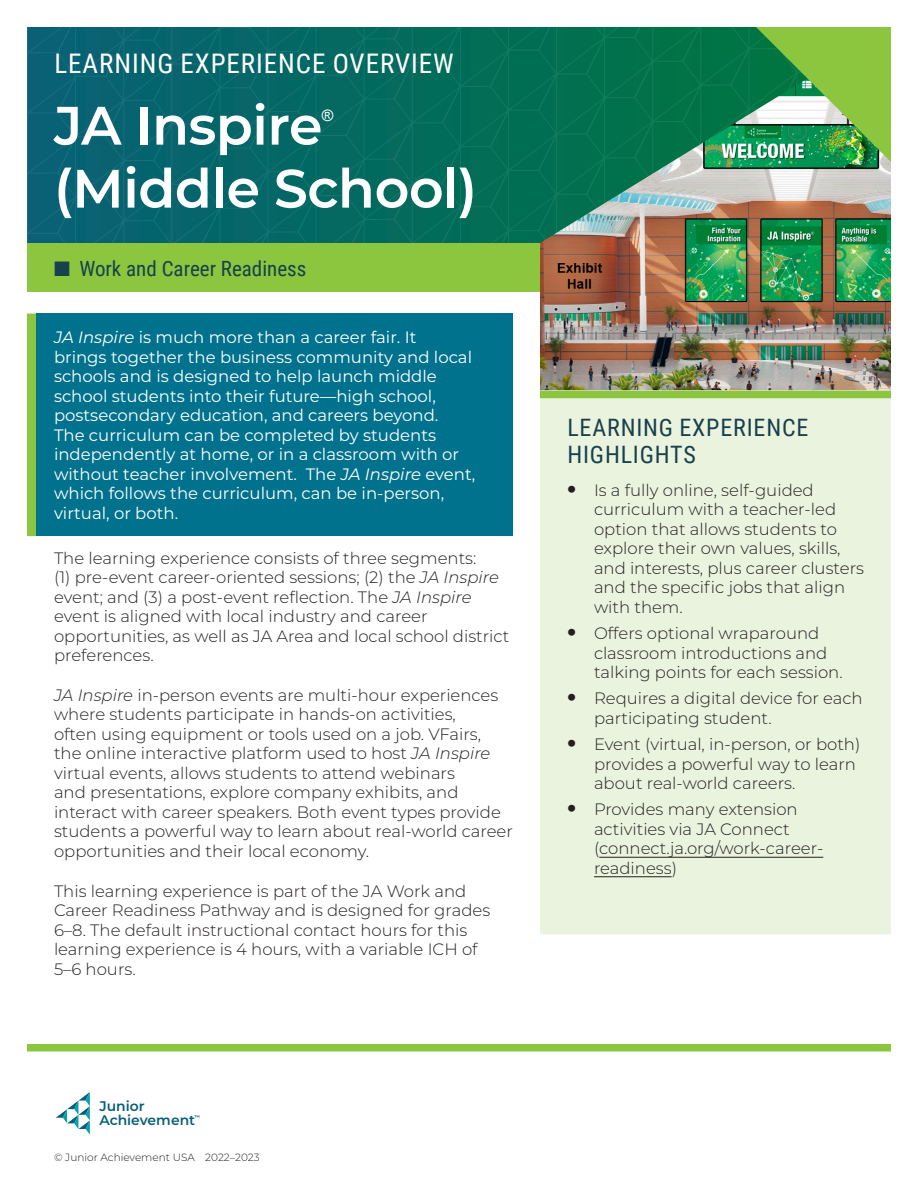
<style>
.page{position:relative;width:918px;height:1188px;background:#fff}
.page>*{position:absolute;margin:0;border:0;box-sizing:border-box;transform-origin:0 0}
.t1{font:600 54px "Montserrat";letter-spacing:-.01em;color:#fff}
.t2{font:27px "Roboto Condensed";letter-spacing:.035em;color:#fff}
.H3_highlights{font:24px/27px "Roboto Condensed";letter-spacing:.035em;color:#18404d}
.H3_pillar_shading{font:21px "Roboto Condensed";color:#18404d}
.Body{font:300 16.5px/19.5px "Montserrat";color:#231f20}
.body_callout{font:16.5px/19.5px "Montserrat";color:#fff}
.t3{font:15.75px "Arial";color:#fff}
.t4{font:600 13.95px/14px "Montserrat";color:#085f77}
.t5{font:300 10.5px "Montserrat";color:#231f20}
.t6{font:600 5.4px "Montserrat";color:#085f77}
.s1{font-style:italic}
.s2{font-weight:800;font-size:24px}
</style>
<div class="page">
<svg style="left:56px;top:1092px;width:34px;height:43px"></svg>
<div style="left:27px;top:1044px;width:864px;height:8px;background:#8cc63e"></div>
<div style="left:27px;top:243px;width:513px;height:49px;background:#8cc63e"></div>
<div style="left:36px;top:314px;width:477px;height:222px;background:#00728e"></div>
<div style="left:27px;top:314px;width:9px;height:222px;background:#8cc63e"></div>
<img style="left:540px;top:243px;width:351px;height:147px">
<svg style="left:27px;top:27px;width:864px;height:216px;background:#227965"></svg>
<div style="left:540px;top:390px;width:351px;height:544px;background:#eaf3de"></div>
<div style="left:540px;top:391px;width:351px;height:7px;background:#8cc63e"></div>
<hr style="left:599px;top:857px;width:224px;height:1px;background:#231f20">
<hr style="left:594px;top:876px;width:78px;height:1px;background:#231f20">
<h1 class="t2" style="left:54px;top:45px;width:401px">LEARNING EXPERIENCE OVERVIEW</h1>
<h2 class="t1" style="left:54px;top:87px;width:270px">JA Inspire</h2>
<h2 class="t3" style="left:322px;top:105px;width:13px">®</h2>
<h2 class="t1" style="left:54px;top:150px;width:425px">(Middle School)</h2>
<p class="H3_pillar_shading" style="left:54px;top:253px;width:254px">■ Work and Career Readiness</p>
<p class="body_callout" style="left:54px;top:327px;width:423px"><span class="s1">JA Inspire</span> is much more than a career fair. It<br>brings together the business community and local schools and is designed to help launch middle school students into their future—high school, postsecondary education, and careers beyond.<br>The curriculum can be completed by students independently at home, or in a classroom with or without teacher involvement. The <span class="s1">JA Inspire</span> event, which follows the curriculum, can be in-person, virtual, or both.</p>
<p class="Body" style="left:54px;top:547px;width:457px">The learning experience consists of three segments:<br>(1) pre-event career-oriented sessions; (2) the <span class="s1">JA Inspire </span>event; and (3) a post-event reflection. The <span class="s1">JA Inspire </span>event is aligned with local industry and career opportunities, as well as JA Area and local school district preferences.</p>
<p class="Body" style="left:54px;top:685px;width:460px"><span class="s1">JA Inspire</span> in-person events are multi-hour experiences where students participate in hands-on activities,<br>often using equipment or tools used on a job. VFairs,<br>the online interactive platform used to host <span class="s1">JA Inspire </span>virtual events, allows students to attend webinars<br>and presentations, explore company exhibits, and interact with career speakers. Both event types provide students a powerful way to learn about real-world career opportunities and their local economy.</p>
<p class="Body" style="left:54px;top:880px;width:438px">This learning experience is part of the JA Work and Career Readiness Pathway and is designed for grades 6–8. The default instructional contact hours for this learning experience is 4 hours, with a variable ICH of 5–6 hours.</p>
<p class="t4" style="left:99px;top:1099px;width:97px">Junior<br>Achievement</p>
<p class="t6" style="left:194px;top:1113px;width:7px">™</p>
<p class="t5" style="left:54px;top:1150px;width:207px">© Junior Achievement USA 2022–2023</p>
<h3 class="H3_highlights" style="left:567px;top:413px;width:243px">LEARNING EXPERIENCE<br>HIGHLIGHTS</h3>
<p class="Body" style="left:594px;top:480px;width:272px;text-indent:-27px"><span class="s2">•</span> Is a fully online, self-guided curriculum with a teacher-led option that allows students to explore their own values, skills, and interests, plus career clusters and the specific jobs that align with them.</p>
<p class="Body" style="left:594px;top:623px;width:250px;text-indent:-27px"><span class="s2">•</span> Offers optional wraparound classroom introductions and talking points for each session.</p>
<p class="Body" style="left:594px;top:688px;width:270px;text-indent:-27px"><span class="s2">•</span> Requires a digital device for each participating student.</p>
<p class="Body" style="left:594px;top:734px;width:268px;text-indent:-27px"><span class="s2">•</span> Event (virtual, in-person, or both) provides a powerful way to learn about real-world careers.</p>
<p class="Body" style="left:594px;top:799px;width:231px;text-indent:-27px"><span class="s2">•</span> Provides many extension activities via JA Connect (connect.ja.org/work-career&shy;readiness)</p>
</div>
